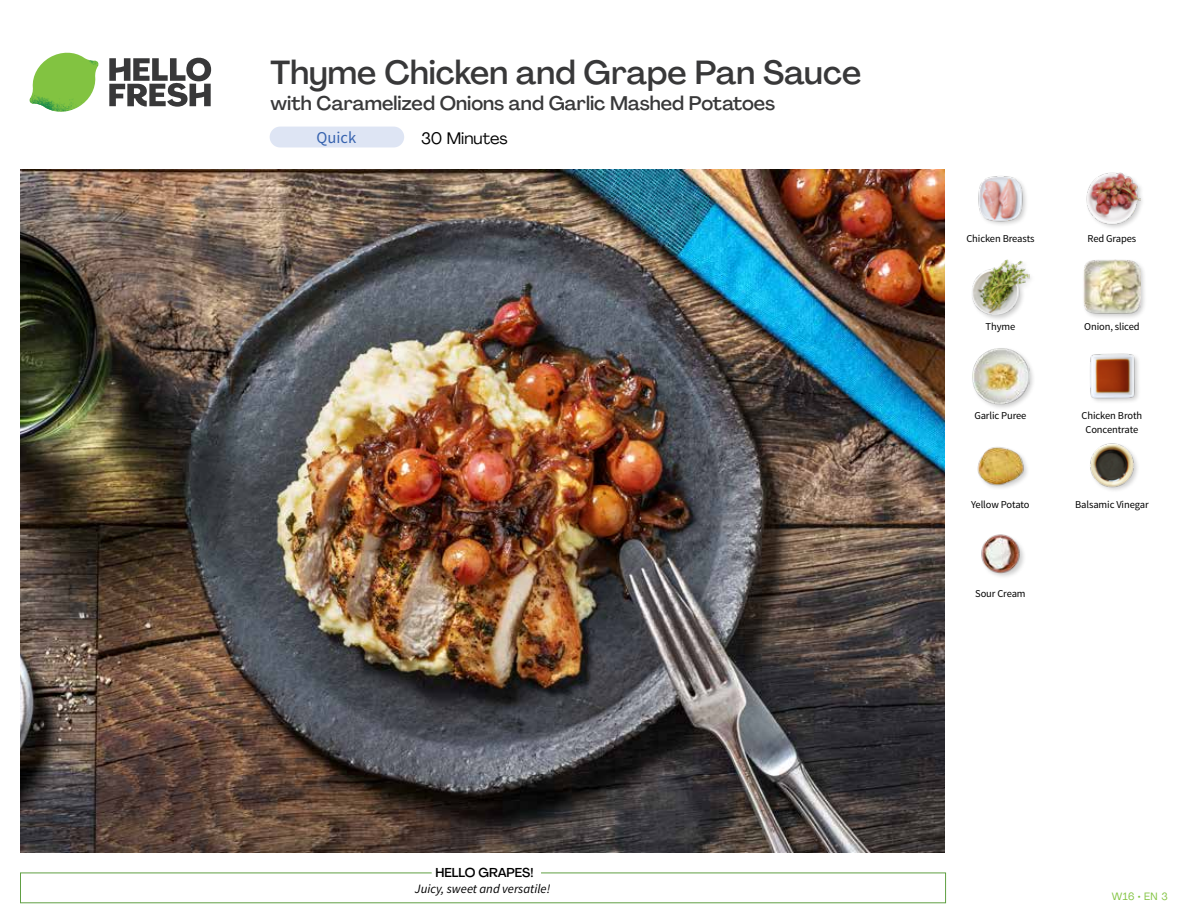
<style>
.page{position:relative;width:1188px;height:918px;background:#fff}
.page>*{position:absolute;margin:0;border:0;box-sizing:border-box;transform-origin:0 0}
.t1{font:500 33px "Agrandir";color:#383839}
.t2{font:500 19.5px "Agrandir";color:#383839}
.t3{font:16.5px "Agrandir";color:#000}
.t4{font:16.5px "Source Sans Pro";color:#3763af}
.t5{font:italic 12.75px "Source Sans Pro";color:#000}
.t6{font:500 12.75px "Agrandir";color:#000}
.t7{font:10.5px/13.5px "Source Sans Pro";letter-spacing:-.01em;color:#000;text-align:center}
.t8{font:10.5px "Agrandir";color:#82c341}
</style>
<div class="page">
<div style="left:270px;top:127px;width:134px;height:20px;background:#dee5f4;border-radius:10px"></div>
<svg style="left:109px;top:57px;width:102px;height:50px"></svg>
<svg style="left:34px;top:53px;width:62px;height:40px"></svg>
<img style="left:67px;top:53px;width:32px;height:26px">
<img style="left:33px;top:75px;width:59px;height:11px">
<img style="left:29px;top:79px;width:61px;height:33px">
<img style="left:65px;top:86px;width:27px;height:25px">
<div style="left:20px;top:873px;width:926px;height:30px;border:1px solid #609f43"></div>
<div style="left:432px;top:865px;width:109px;height:15px;background:#fff"></div>
<img style="left:21px;top:170px;width:924px;height:682px">
<img style="left:981px;top:534px;width:43px;height:43px">
<img style="left:1090px;top:443px;width:48px;height:48px">
<img style="left:977px;top:447px;width:50px;height:41px">
<img style="left:1090px;top:353px;width:49px;height:49px">
<div style="left:971px;top:347px;width:64px;height:64px;background:#000;opacity:.2"></div>
<img style="left:972px;top:347px;width:57px;height:58px">
<div style="left:1082px;top:258px;width:65px;height:63px;background:#000;opacity:.2"></div>
<img style="left:1083px;top:259px;width:58px;height:57px">
<div style="left:971px;top:258px;width:64px;height:64px;background:#000;opacity:.2"></div>
<img style="left:972px;top:259px;width:57px;height:57px">
<img style="left:1086px;top:172px;width:55px;height:55px">
<img style="left:978px;top:176px;width:48px;height:49px">
<h1 class="t1" style="left:271px;top:52px;width:592px">Thyme Chicken and Grape Pan Sauce</h1>
<h2 class="t2" style="left:271px;top:91px;width:506px">with Caramelized Onions and Garlic Mashed Potatoes</h2>
<h3 class="t4" style="left:317px;top:128px;width:41px">Quick</h3>
<h3 class="t3" style="left:421px;top:128px;width:88px">30 Minutes</h3>
<p class="t7" style="left:966px;top:232px;width:70px">Chicken Breasts</p>
<p class="t7" style="left:1088px;top:232px;width:50px">Red Grapes</p>
<p class="t7" style="left:986px;top:320px;width:31px">Thyme</p>
<p class="t7" style="left:1084px;top:320px;width:57px">Onion, sliced</p>
<p class="t7" style="left:974px;top:409px;width:54px">Garlic Puree</p>
<p class="t7" style="left:1082px;top:409px;width:62px">Chicken Broth<br>Concentrate</p>
<p class="t7" style="left:971px;top:498px;width:60px">Yellow Potato</p>
<p class="t7" style="left:1075px;top:498px;width:75px">Balsamic Vinegar</p>
<p class="t7" style="left:975px;top:587px;width:52px">Sour Cream</p>
<p class="t6" style="left:435px;top:864px;width:100px">HELLO GRAPES!</p>
<p class="t5" style="left:415px;top:881px;width:137px">Juicy, sweet and versatile!</p>
<p class="t8" style="left:1112px;top:890px;width:58px">W16 • EN 3</p>
</div>
